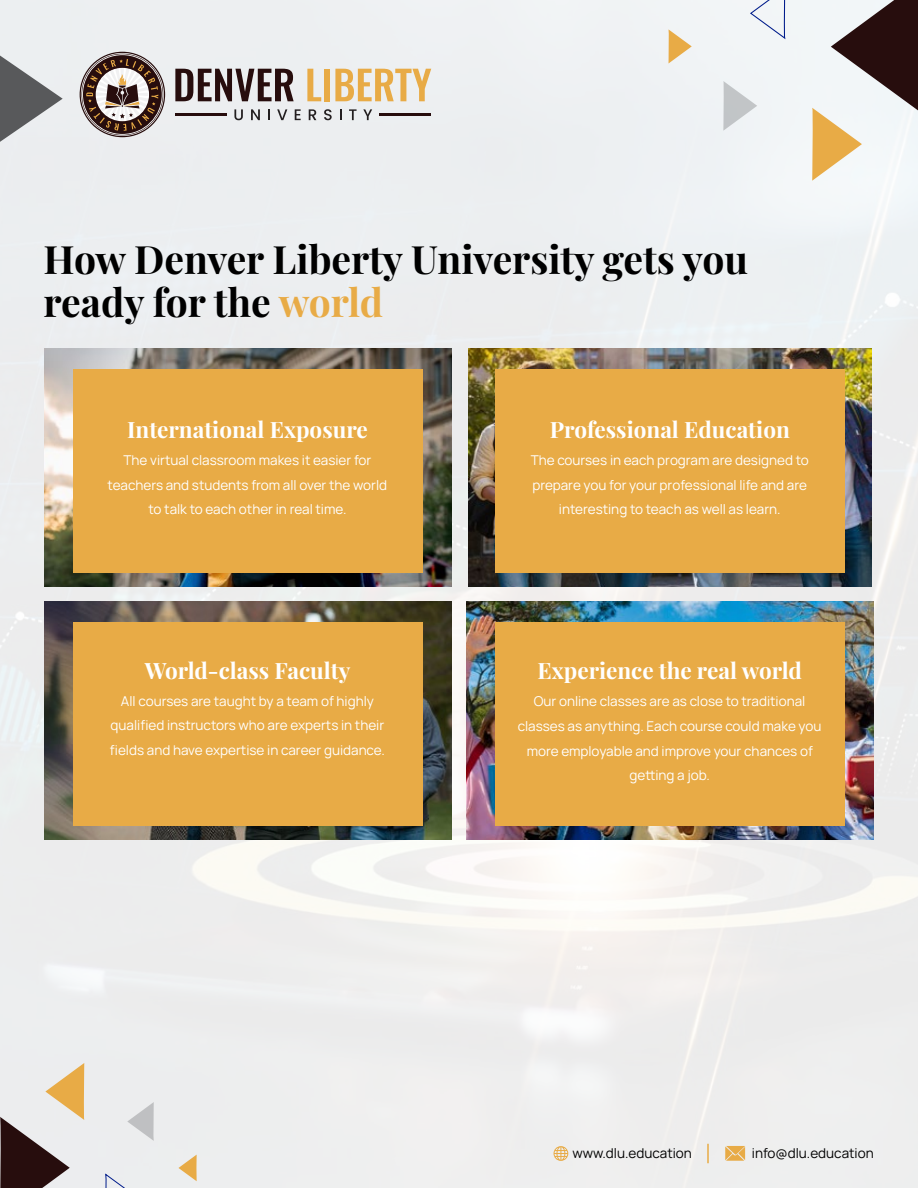
<style>
.page{position:relative;width:918px;height:1188px;background:#fff}
.page>*{position:absolute;margin:0;border:0;box-sizing:border-box;transform-origin:0 0}
.t1{font:700 39px/43px "Playfair Display";color:#000}
.t2{font:700 22.5px "Playfair Display";color:#fff}
.t3{font:13.5px/24.6px "Manrope";color:#fff;text-align:center}
.t4{font:13.5px "Manrope";color:#000}
.s1{color:#e8ab46}
</style>
<div class="page">
<img style="left:0;top:0;width:918px;height:1188px">
<img style="left:44px;top:349px;width:408px;height:237px">
<img style="left:468px;top:349px;width:404px;height:237px">
<img style="left:44px;top:602px;width:408px;height:237px">
<img style="left:466px;top:602px;width:408px;height:237px">
<svg style="left:553px;top:1146px;width:15px;height:15px"></svg>
<svg style="left:707px;top:1144px;width:2px;height:19px"></svg>
<svg style="left:725px;top:1146px;width:20px;height:15px"></svg>
<svg style="left:812px;top:0;width:106px;height:181px"></svg>
<svg style="left:723px;top:81px;width:34px;height:50px"></svg>
<svg style="left:749px;top:0;width:37px;height:40px"></svg>
<svg style="left:669px;top:29px;width:23px;height:34px"></svg>
<svg style="left:0;top:1063px;width:84px;height:125px;background:#b5a99f"></svg>
<svg style="left:127px;top:1102px;width:27px;height:39px"></svg>
<svg style="left:105px;top:1173px;width:29px;height:15px"></svg>
<svg style="left:178px;top:1155px;width:19px;height:26px"></svg>
<svg style="left:0;top:56px;width:63px;height:86px;background:#a1a3a5"></svg>
<div style="left:73px;top:369px;width:349px;height:204px;background:#e8ab46"></div>
<div style="left:495px;top:369px;width:350px;height:204px;background:#e8ab46"></div>
<div style="left:73px;top:622px;width:349px;height:204px;background:#e8ab46"></div>
<div style="left:495px;top:622px;width:350px;height:204px;background:#e8ab46"></div>
<svg style="left:80px;top:52px;width:85px;height:85px"></svg>
<svg style="left:175px;top:69px;width:119px;height:32px;background:#807374"></svg>
<svg style="left:307px;top:69px;width:14px;height:32px"></svg>
<div style="left:325px;top:69px;width:5px;height:32px;background:#e8ab46"></div>
<svg style="left:335px;top:69px;width:96px;height:32px;background:#eacb98"></svg>
<svg style="left:234px;top:109px;width:9px;height:11px"></svg>
<svg style="left:251px;top:109px;width:9px;height:11px"></svg>
<svg style="left:268px;top:109px;width:2px;height:11px"></svg>
<svg style="left:277px;top:109px;width:10px;height:11px"></svg>
<svg style="left:295px;top:109px;width:6px;height:11px"></svg>
<svg style="left:309px;top:109px;width:7px;height:11px"></svg>
<svg style="left:324px;top:109px;width:8px;height:11px"></svg>
<svg style="left:349px;top:109px;width:8px;height:11px"></svg>
<svg style="left:363px;top:109px;width:9px;height:11px"></svg>
<hr style="left:175px;top:114px;width:52px;height:2px;background:#270d0d">
<hr style="left:380px;top:114px;width:51px;height:2px;background:#270d0d">
<h1 class="t1" style="left:44px;top:234px;width:706px">How Denver Liberty University gets you ready for the <span class="s1">world</span></h1>
<h2 class="t2" style="left:127px;top:412px;width:242px">International Exposure</h2>
<p class="t3" style="left:108px;top:447px;width:281px">The virtual classroom makes it easier for teachers and students from all over the world to talk to each other in real time.</p>
<h2 class="t2" style="left:145px;top:652px;width:207px">World-class Faculty</h2>
<p class="t3" style="left:110px;top:688px;width:276px">All courses are taught by a team of highly qualified instructors who are experts in their fields and have expertise in career guidance.</p>
<h2 class="t2" style="left:550px;top:412px;width:242px">Professional Education</h2>
<p class="t3" style="left:531px;top:447px;width:280px">The courses in each program are designed to prepare you for your professional life and are interesting to teach as well as learn.</p>
<h2 class="t2" style="left:538px;top:653px;width:266px">Experience the real world</h2>
<p class="t3" style="left:518px;top:688px;width:305px">Our online classes are as close to traditional classes as anything. Each course could make you more employable and improve your chances of getting a job.</p>
<p class="t4" style="left:573px;top:1143px;width:121px">www.dlu.education</p>
<p class="t4" style="left:752px;top:1143px;width:123px">info@dlu.education</p>
</div>
